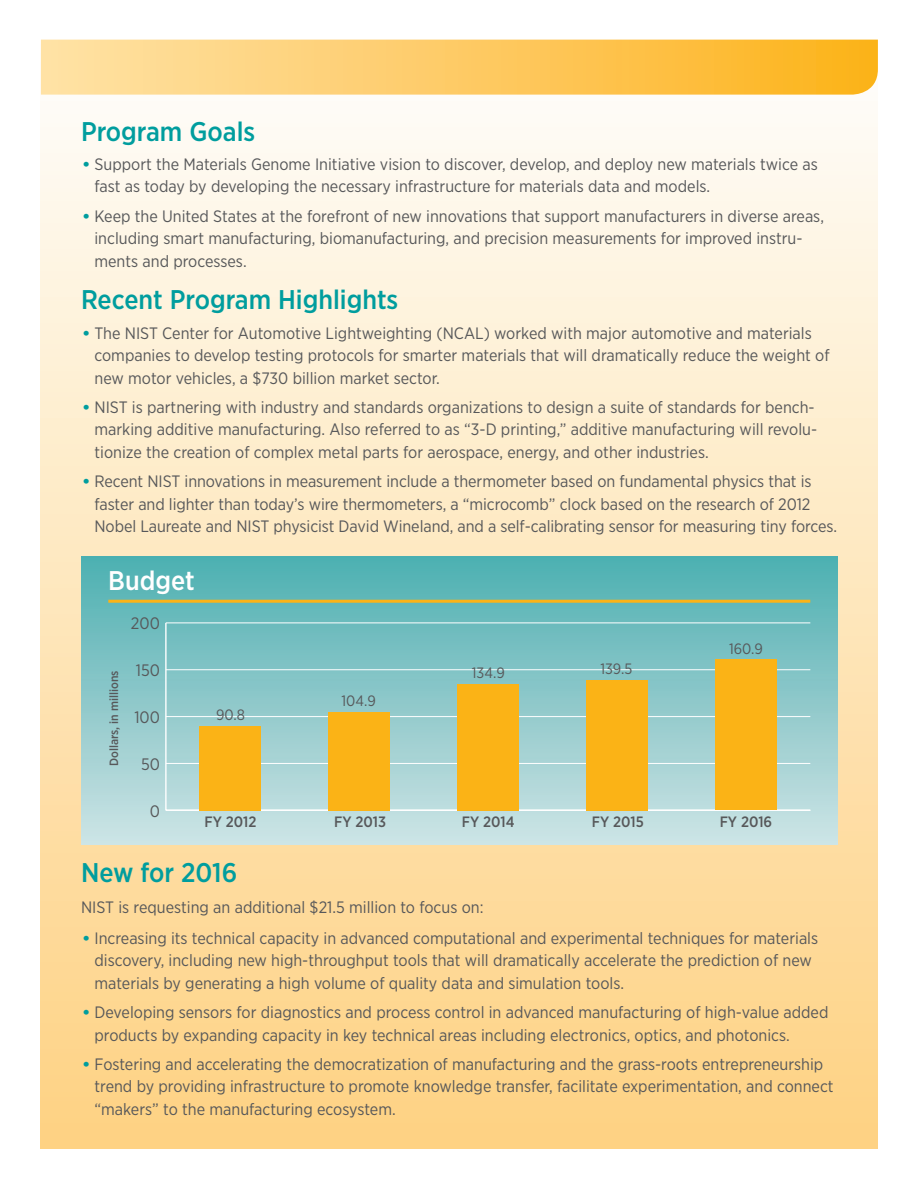
<style>
.page{position:relative;width:918px;height:1188px;background:#fff}
.page>*{position:absolute;margin:0;border:0;box-sizing:border-box;transform-origin:0 0}
.Heads{font:500 27px "Gotham Narrow";color:#009d9e}
.t1{font:500 27px "Gotham Narrow";color:#fff}
.bullet_text{font:16.5px/22.5px "Gotham Narrow";color:#57585a}
.Heads-2{font:16.5px "Gotham Narrow";color:#57585a}
.t2{font:500 15px "Gotham Narrow";color:#57585a}
.t3{font:15px "Gotham Narrow";color:#57585a}
.t4{font:500 12px "Gotham Narrow";color:#57585a}
.s1{font-family:"Georgia";font-size:19.5px;color:#009d9e}
</style>
<div class="page">
<div style="left:41px;top:40px;width:837px;height:1108px;background:linear-gradient(to bottom,#fdfdfb,#fdd182)"></div>
<svg style="left:41px;top:40px;width:837px;height:55px;background:#fdcb64"></svg>
<div style="left:81px;top:557px;width:756px;height:287px;background:linear-gradient(to bottom,#4eafb0,#cee3e5)"></div>
<hr style="left:108px;top:600px;width:702px;height:3px;background:#fbb316">
<hr style="left:165px;top:623px;width:2px;height:187px;background:#fff">
<hr style="left:166px;top:810px;width:644px;height:1px;background:#fff">
<hr style="left:166px;top:763px;width:644px;height:1px;background:#fff">
<hr style="left:166px;top:716px;width:644px;height:1px;background:#fff">
<hr style="left:166px;top:669px;width:644px;height:1px;background:#fff">
<hr style="left:166px;top:623px;width:644px;height:1px;background:#fff">
<div style="left:199px;top:726px;width:62px;height:84px;background:#fbb316"></div>
<div style="left:328px;top:712px;width:62px;height:98px;background:#fbb316"></div>
<div style="left:457px;top:684px;width:62px;height:126px;background:#fbb316"></div>
<div style="left:586px;top:680px;width:62px;height:130px;background:#fbb316"></div>
<div style="left:715px;top:659px;width:62px;height:151px;background:#fbb316"></div>
<p class="Heads" style="left:81px;top:114px;width:176px">Program Goals</p>
<p class="bullet_text" style="left:94px;top:152px;width:725px;text-indent:-12px"><span class="s1">•</span> Support the Materials Genome Initiative vision to discover, develop, and deploy new materials twice as fast as today by developing the necessary infrastructure for materials data and models.</p>
<p class="bullet_text" style="left:94px;top:204px;width:731px;text-indent:-12px"><span class="s1">•</span> Keep the United States at the forefront of new innovations that support manufacturers in diverse areas, including smart manufacturing, biomanufacturing, and precision measurements for improved instru&shy;ments and processes.</p>
<p class="Heads" style="left:81px;top:283px;width:319px">Recent Program Highlights</p>
<p class="bullet_text" style="left:94px;top:321px;width:737px;text-indent:-12px"><span class="s1">•</span> The NIST Center for Automotive Lightweighting (NCAL) worked with major automotive and materials companies to develop testing protocols for smarter materials that will dramatically reduce the weight of new motor vehicles, a $730 billion market sector.</p>
<p class="bullet_text" style="left:94px;top:395px;width:724px;text-indent:-12px"><span class="s1">•</span> NIST is partnering with industry and standards organizations to design a suite of standards for bench&shy;marking additive manufacturing. Also referred to as “3-D printing,” additive manufacturing will revolu&shy;tionize the creation of complex metal parts for aerospace, energy, and other industries.</p>
<p class="bullet_text" style="left:94px;top:470px;width:744px;text-indent:-12px"><span class="s1">•</span> Recent NIST innovations in measurement include a thermometer based on fundamental physics that is faster and lighter than today’s wire thermometers, a “microcomb” clock based on the research of 2012<br>Nobel Laureate and NIST physicist David Wineland, and a self-calibrating sensor for measuring tiny forces.</p>
<p class="t1" style="left:108px;top:564px;width:88px">Budget</p>
<p class="bullet_text" style="left:131px;top:612px;width:30px">200</p>
<p class="t4" style="left:106px;top:766px;width:98px;rotate:-90deg">Dollars, in millions</p>
<p class="bullet_text" style="left:136px;top:659px;width:26px">150</p>
<p class="bullet_text" style="left:134px;top:706px;width:27px">100</p>
<p class="bullet_text" style="left:141px;top:753px;width:20px">50</p>
<p class="bullet_text" style="left:150px;top:800px;width:12px">0</p>
<p class="t3" style="left:216px;top:705px;width:30px">90.8</p>
<p class="t2" style="left:205px;top:813px;width:53px">FY 2012</p>
<p class="t3" style="left:341px;top:691px;width:36px">104.9</p>
<p class="t3" style="left:472px;top:664px;width:34px">134.9</p>
<p class="t3" style="left:600px;top:659px;width:34px">139.5</p>
<p class="t3" style="left:729px;top:639px;width:35px">160.9</p>
<p class="t2" style="left:334px;top:813px;width:53px">FY 2013</p>
<p class="t2" style="left:462px;top:813px;width:54px">FY 2014</p>
<p class="t2" style="left:592px;top:813px;width:54px">FY 2015</p>
<p class="t2" style="left:720px;top:813px;width:54px">FY 2016</p>
<p class="Heads" style="left:81px;top:856px;width:158px">New for 2016</p>
<p class="Heads-2" style="left:81px;top:897px;width:404px">NIST is requesting an additional $21.5 million to focus on:</p>
<p class="bullet_text" style="left:94px;top:926px;width:725px;text-indent:-12px"><span class="s1">•</span> Increasing its technical capacity in advanced computational and experimental techniques for materials discovery, including new high-throughput tools that will dramatically accelerate the prediction of new materials by generating a high volume of quality data and simulation tools.</p>
<p class="bullet_text" style="left:94px;top:1001px;width:736px;text-indent:-12px"><span class="s1">•</span> Developing sensors for diagnostics and process control in advanced manufacturing of high-value added products by expanding capacity in key technical areas including electronics, optics, and photonics.</p>
<p class="bullet_text" style="left:94px;top:1052px;width:741px;text-indent:-12px"><span class="s1">•</span> Fostering and accelerating the democratization of manufacturing and the grass-roots entrepreneurship trend by providing infrastructure to promote knowledge transfer, facilitate experimentation, and connect “makers” to the manufacturing ecosystem.</p>
</div>
